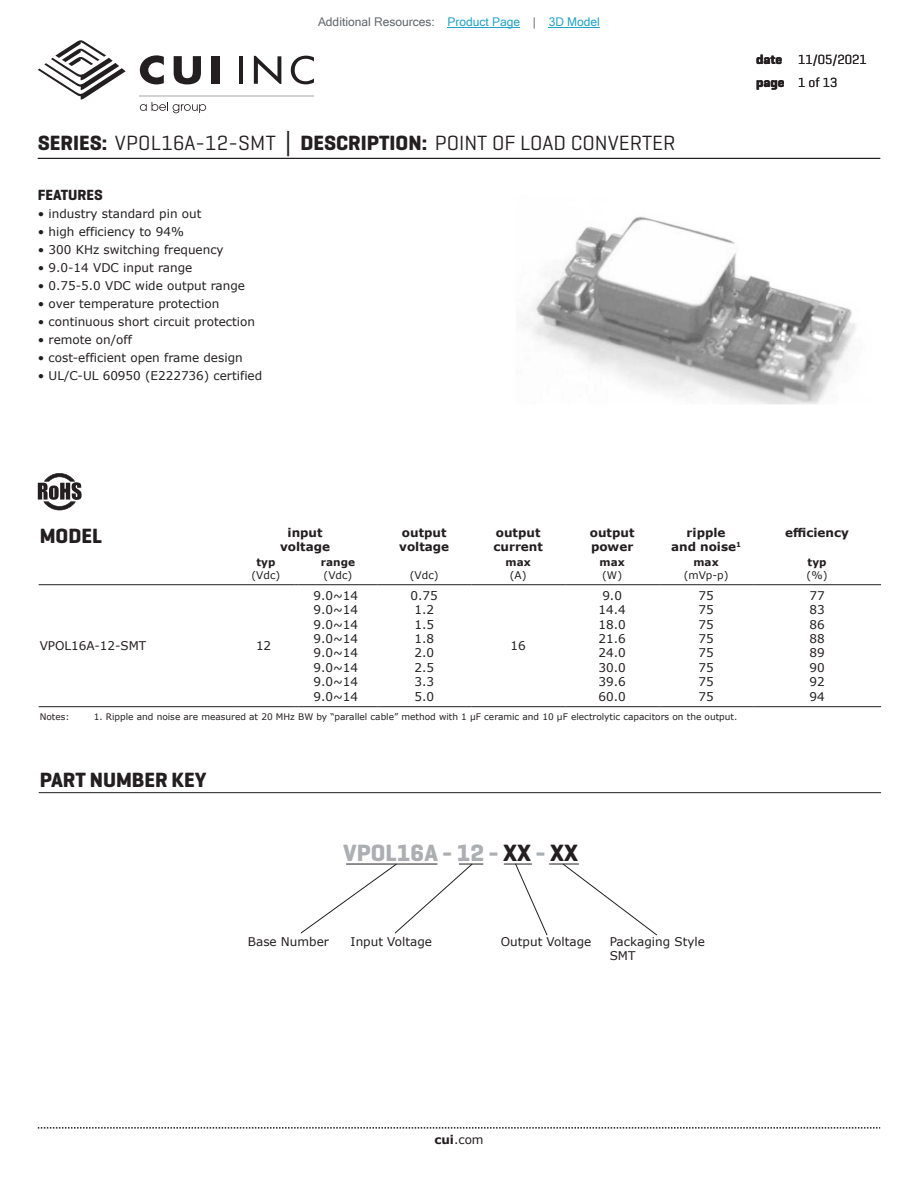
<style>
.page{position:relative;width:918px;height:1188px;background:#fff}
.page>*{position:absolute;margin:0;border:0;box-sizing:border-box;transform-origin:0 0}
.t1{font:700 24px "Geogrotesque";color:#adaeb2}
.t2{font:21px "Geogrotesque";color:#231f20}
.t3{font:700 21px "Geogrotesque";color:#231f20}
.t4{font:700 15px "Geogrotesque";color:#231f20}
.t5{font:13.5px/22.5px "Geogrotesque";color:#231f20}
.t6{font:12px/14.4px "Verdana";color:#231f20;text-align:justify}
.t7{font:700 12px/14.4px "Verdana";color:#231f20}
.t8{font:12px "Microsoft Sans Serif";color:#63676b}
.t9{font:10.5px "Verdana";color:#231f20}
.t10{font:700 10.5px "Verdana";color:#231f20}
.t11{font:9px "Verdana";color:#231f20}
.s1{color:#23a4c6}
.s2{font-weight:700}
.s3{font-family:"Verdana";font-weight:700}
.s4{color:#231f20}
</style>
<div class="page">
<svg style="left:38px;top:40px;width:88px;height:60px"></svg>
<hr style="left:239px;top:56px;width:4px;height:28px;background:#231f20">
<svg style="left:254px;top:56px;width:27px;height:28px"></svg>
<svg style="left:291px;top:56px;width:23px;height:28px"></svg>
<svg style="left:140px;top:55px;width:24px;height:29px"></svg>
<svg style="left:174px;top:56px;width:27px;height:28px"></svg>
<div style="left:211px;top:56px;width:8px;height:28px;background:#231f20"></div>
<svg style="left:140px;top:102px;width:66px;height:11px"></svg>
<hr style="left:140px;top:95px;width:174px;height:1px;background:#231f20">
<svg style="left:38px;top:1127px;width:842px;height:2px"></svg>
<hr style="left:38px;top:158px;width:842px;height:1px;background:#231f20">
<hr style="left:39px;top:792px;width:842px;height:1px;background:#231f20">
<hr style="left:39px;top:584px;width:194px;height:1px;background:#231f20">
<hr style="left:233px;top:584px;width:61px;height:1px;background:#231f20">
<hr style="left:299px;top:584px;width:78px;height:1px;background:#231f20">
<hr style="left:377px;top:584px;width:94px;height:1px;background:#231f20">
<hr style="left:471px;top:584px;width:94px;height:1px;background:#231f20">
<hr style="left:565px;top:584px;width:94px;height:1px;background:#231f20">
<hr style="left:659px;top:584px;width:94px;height:1px;background:#231f20">
<hr style="left:753px;top:584px;width:128px;height:1px;background:#231f20">
<hr style="left:39px;top:706px;width:194px;height:1px;background:#231f20">
<hr style="left:233px;top:706px;width:61px;height:1px;background:#231f20">
<hr style="left:299px;top:706px;width:78px;height:1px;background:#231f20">
<hr style="left:377px;top:706px;width:94px;height:1px;background:#231f20">
<hr style="left:471px;top:706px;width:94px;height:1px;background:#231f20">
<hr style="left:565px;top:706px;width:94px;height:1px;background:#231f20">
<hr style="left:659px;top:706px;width:94px;height:1px;background:#231f20">
<hr style="left:753px;top:706px;width:128px;height:1px;background:#231f20">
<svg style="left:300px;top:863px;width:183px;height:71px"></svg>
<svg style="left:504px;top:863px;width:44px;height:73px"></svg>
<hr style="left:549px;top:864px;width:30px;height:1px;background:#231f20">
<svg style="left:562px;top:863px;width:95px;height:73px"></svg>
<svg style="left:38px;top:473px;width:44px;height:37px"></svg>
<img style="left:521px;top:216px;width:335px;height:189px">
<hr style="left:448px;top:27px;width:72px;height:1px;background:#23a4c6">
<hr style="left:549px;top:27px;width:51px;height:1px;background:#23a4c6">
<p class="t8" style="left:318px;top:15px;width:283px">Additional Resources: <span class="s1">Product Page</span> | <span class="s1">3D Model</span></p>
<h2 class="t2" style="left:38px;top:130px;width:639px"><span class="s2">SERIES:</span> VPOL16A-12-SMT <span class="s3">│</span> <span class="s2">DESCRIPTION:</span> POINT OF LOAD CONVERTER</h2>
<p class="t4" style="left:38px;top:186px;width:67px">FEATURES</p>
<p class="t6" style="left:38px;top:207px;width:165px">• industry standard pin out</p>
<p class="t6" style="left:38px;top:225px;width:148px">• high efficiency to 94%</p>
<p class="t6" style="left:38px;top:243px;width:187px">• 300 KHz switching frequency</p>
<p class="t6" style="left:38px;top:261px;width:156px">• 9.0-14 VDC input range</p>
<p class="t6" style="left:38px;top:279px;width:209px">• 0.75-5.0 VDC wide output range</p>
<p class="t6" style="left:38px;top:297px;width:183px">• over temperature protection</p>
<p class="t6" style="left:38px;top:315px;width:219px">• continuous short circuit protection</p>
<p class="t6" style="left:38px;top:333px;width:96px">• remote on/off</p>
<p class="t6" style="left:38px;top:351px;width:206px">• cost-efficient open frame design</p>
<p class="t6" style="left:38px;top:369px;width:226px">• UL/C-UL 60950 (E222736) certified</p>
<p class="t5" style="left:756px;top:48px;width:112px"><span class="s2">date</span> 11/05/2021 <span class="s2">page</span> 1 of 13</p>
<h2 class="t3" style="left:40px;top:523px;width:64px">MODEL</h2>
<p class="t7" style="left:280px;top:525px;width:51px;text-align:center">input voltage</p>
<p class="t7" style="left:399px;top:525px;width:51px">output voltage</p>
<p class="t7" style="left:493px;top:525px;width:51px">output current</p>
<p class="t7" style="left:590px;top:525px;width:46px">output power</p>
<p class="t7" style="left:671px;top:525px;width:72px;text-align:center">ripple<br>and noise<sup>1</sup></p>
<p class="t7" style="left:785px;top:525px;width:65px">efficiency</p>
<p class="t10" style="left:256px;top:555px;width:20px">typ</p>
<p class="t9" style="left:252px;top:568px;width:30px">(Vdc)</p>
<p class="t10" style="left:808px;top:555px;width:20px">typ</p>
<p class="t9" style="left:807px;top:568px;width:22px">(%)</p>
<p class="t10" style="left:321px;top:555px;width:36px">range</p>
<p class="t9" style="left:324px;top:568px;width:30px">(Vdc)</p>
<p class="t9" style="left:410px;top:568px;width:30px">(Vdc)</p>
<p class="t10" style="left:506px;top:555px;width:27px">max</p>
<p class="t9" style="left:510px;top:568px;width:18px">(A)</p>
<p class="t10" style="left:600px;top:555px;width:27px">max</p>
<p class="t9" style="left:602px;top:568px;width:21px">(W)</p>
<p class="t10" style="left:694px;top:555px;width:27px">max</p>
<p class="t9" style="left:684px;top:568px;width:46px">(mVp-p)</p>
<p class="t6" style="left:40px;top:639px;width:108px">VPOL16A-12-SMT</p>
<p class="t6" style="left:256px;top:639px;width:17px">12</p>
<p class="t6" style="left:313px;top:588px;width:46px">9.0~14<br>9.0~14<br>9.0~14<br>9.0~14<br>9.0~14<br>9.0~14<br>9.0~14<br>9.0~14</p>
<p class="t6" style="left:411px;top:588px;width:29px;text-align:center">0.75<br>1.2<br>1.5<br>1.8<br>2.0<br>2.5<br>3.3<br>5.0</p>
<p class="t6" style="left:511px;top:639px;width:17px">16</p>
<p class="t6" style="left:599px;top:588px;width:29px;text-align:center">9.0<br>14.4<br>18.0<br>21.6<br>24.0<br>30.0<br>39.6<br>60.0</p>
<p class="t6" style="left:698px;top:588px;width:17px">75<br>75<br>75<br>75<br>75<br>75<br>75<br>75</p>
<p class="t6" style="left:809px;top:588px;width:17px">77<br>83<br>86<br>88<br>89<br>90<br>92<br>94</p>
<p class="t11" style="left:40px;top:710px;width:31px">Notes:</p>
<p class="t11" style="left:94px;top:710px;width:645px">1. Ripple and noise are measured at 20 MHz BW by “parallel cable” method with 1 µF ceramic and 10 µF electrolytic capacitors on the output.</p>
<h2 class="t3" style="left:40px;top:766px;width:168px">PART NUMBER KEY</h2>
<h1 class="t1" style="left:343px;top:838px;width:236px">VPOL16A - 12 - <span class="s4">XX</span> - <span class="s4">XX</span></h1>
<p class="t6" style="left:248px;top:934px;width:83px">Base Number</p>
<p class="t6" style="left:351px;top:934px;width:83px">Input Voltage</p>
<p class="t6" style="left:501px;top:934px;width:92px">Output Voltage</p>
<p class="t6" style="left:610px;top:934px;width:97px">Packaging Style<br>SMT</p>
<p class="t6" style="left:434px;top:1132px;width:51px"><span class="s2">cui</span>.com</p>
</div>
